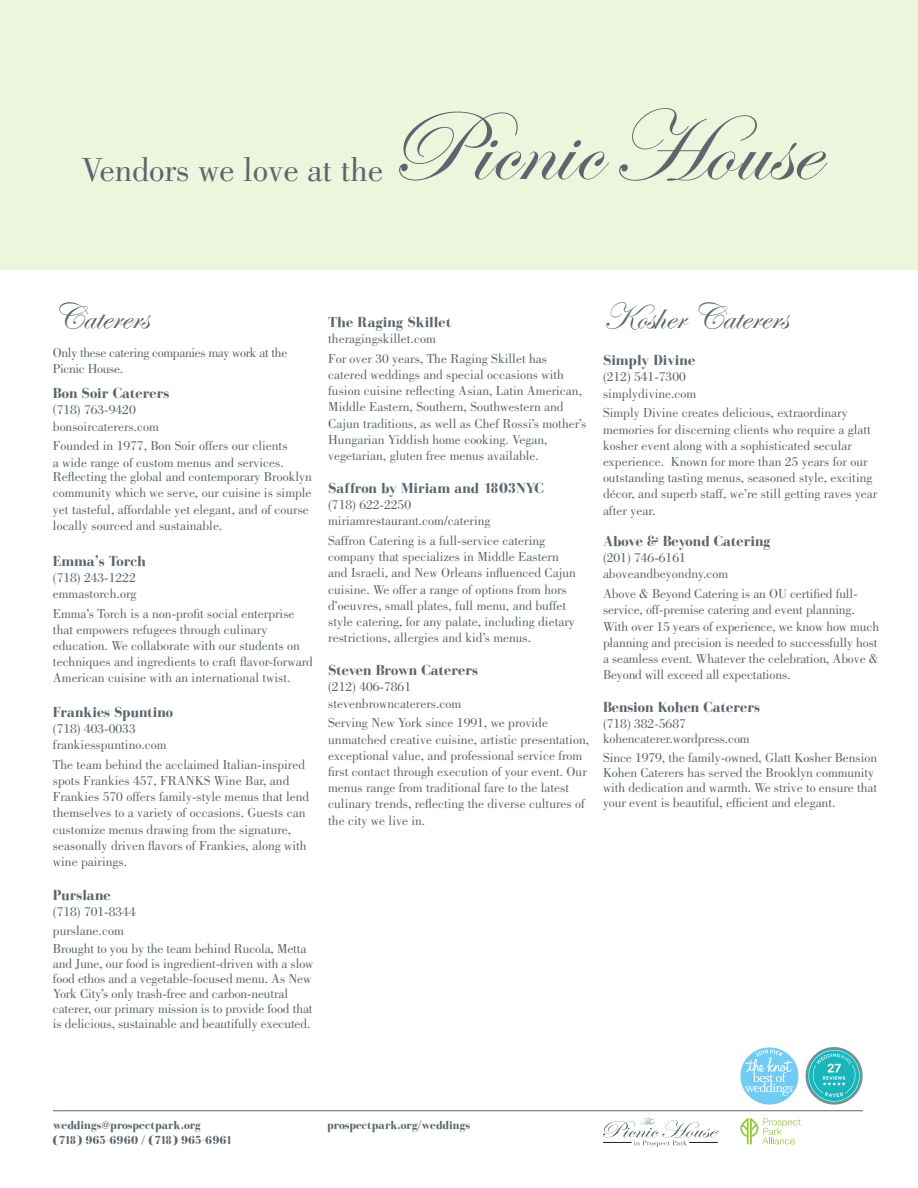
<style>
.page{position:relative;width:918px;height:1188px;background:#fff}
.page>*{position:absolute;margin:0;border:0;box-sizing:border-box;transform-origin:0 0}
.t1{font:37.5px "Edwardian Script ITC";color:#5c666f}
.t2{font:34.5px "Bodoni Std";color:#5c666f}
.t3{font:700 15px "Bodoni FLF";color:#5c666f}
.t4{font:13.5px/16.2px "Bodoni Std";color:#5c666f}
.t5{font:13.5px/16.2px "Bodoni Std";letter-spacing:-.025em;color:#5c666f}
.t6{font:700 12px/15px "Bodoni FLF";color:#5c666f}
</style>
<div class="page">
<hr style="left:53px;top:1110px;width:810px;height:1px;background:#5c666f">
<svg style="left:740px;top:1118px;width:61px;height:26px"></svg>
<div style="left:0;top:0;width:918px;height:270px;background:#eef5dd"></div>
<svg style="left:603px;top:1118px;width:115px;height:29px"></svg>
<svg style="left:399px;top:112px;width:210px;height:69px"></svg>
<svg style="left:619px;top:108px;width:208px;height:73px"></svg>
<img style="left:805px;top:1047px;width:58px;height:58px">
<img style="left:741px;top:1047px;width:57px;height:57px">
<h2 class="t2" style="left:81px;top:150px;width:304px">Vendors we love at the</h2>
<h1 class="t1" style="left:53px;top:296px;width:97px">Caterers</h1>
<p class="t5" style="left:53px;top:345px;width:236px">Only these catering companies may work at the<br>Picnic House.</p>
<p class="t3" style="left:53px;top:385px;width:118px">Bon Soir Caterers</p>
<p class="t4" style="left:53px;top:402px;width:108px">(718) 763-9420 bonsoircaterers.com</p>
<p class="t4" style="left:53px;top:438px;width:236px">Founded in 1977, Bon Soir offers our clients a wide range of custom menus and services.</p>
<p class="t4" style="left:53px;top:469px;width:261px">Reflecting the global and contemporary Brooklyn community which we serve, our cuisine is simple yet tasteful, affordable yet elegant, and of course locally sourced and sustainable.</p>
<p class="t3" style="left:53px;top:552px;width:95px">Emma’s Torch</p>
<p class="t4" style="left:53px;top:569px;width:85px">(718) 243-1222 emmastorch.org</p>
<p class="t4" style="left:53px;top:605px;width:262px">Emma’s Torch is a non-profit social enterprise that empowers refugees through culinary education. We collaborate with our students on techniques and ingredients to craft flavor-forward American cuisine with an international twist.</p>
<p class="t3" style="left:53px;top:704px;width:122px">Frankies Spuntino</p>
<p class="t4" style="left:53px;top:720px;width:115px">(718) 403-0033 frankiesspuntino.com</p>
<p class="t4" style="left:53px;top:756px;width:258px">The team behind the acclaimed Italian-inspired spots Frankies 457, FRANKS Wine Bar, and Frankies 570 offers family-style menus that lend themselves to a variety of occasions. Guests can customize menus drawing from the signature, seasonally driven flavors of Frankies, along with wine pairings.</p>
<p class="t3" style="left:53px;top:887px;width:59px">Purslane</p>
<p class="t4" style="left:53px;top:903px;width:255px;line-height:18.5px">(718) 701-8344<br>purslane.com<br>Brought to you by the team behind Rucola, Metta</p>
<p class="t4" style="left:53px;top:957px;width:262px;line-height:15px">and June, our food is ingredient-driven with a slow food ethos and a vegetable-focused menu. As New York City’s only trash-free and carbon-neutral caterer, our primary mission is to provide food that is delicious, sustainable and beautifully executed.</p>
<p class="t3" style="left:328px;top:314px;width:125px">The Raging Skillet</p>
<p class="t4" style="left:328px;top:329px;width:220px;line-height:19.6px">theragingskillet.com<br>For over 30 years, The Raging Skillet has</p>
<p class="t4" style="left:328px;top:367px;width:260px">catered weddings and special occasions with fusion cuisine reflecting Asian, Latin American, Middle Eastern, Southern, Southwestern and Cajun traditions, as well as Chef Rossi’s mother’s Hungarian Yiddish home cooking. Vegan, vegetarian, gluten free menus available.</p>
<p class="t3" style="left:328px;top:480px;width:217px">Saffron by Miriam and 1803NYC</p>
<p class="t4" style="left:328px;top:497px;width:164px">(718) 622-2250 miriamrestaurant.com/catering</p>
<p class="t4" style="left:328px;top:533px;width:249px">Saffron Catering is a full-service catering company that specializes in Middle Eastern and Israeli, and New Orleans influenced Cajun cuisine. We offer a range of options from hors d’oeuvres, small plates, full menu, and buffet style catering, for any palate, including dietary restrictions, allergies and kid’s menus.</p>
<p class="t3" style="left:328px;top:662px;width:151px">Steven Brown Caterers</p>
<p class="t4" style="left:328px;top:679px;width:135px">(212) 406-7861 stevenbrowncaterers.com</p>
<p class="t4" style="left:328px;top:715px;width:262px">Serving New York since 1991, we provide unmatched creative cuisine, artistic presentation, exceptional value, and professional service from first contact through execution of your event. Our menus range from traditional fare to the latest culinary trends, reflecting the diverse cultures of the city we live in.</p>
<h1 class="t1" style="left:603px;top:296px;width:186px">Kosher Caterers</h1>
<p class="t3" style="left:603px;top:352px;width:94px">Simply Divine</p>
<p class="t4" style="left:603px;top:369px;width:95px">(212) 541-7300 simplydivine.com</p>
<p class="t4" style="left:603px;top:405px;width:276px">Simply Divine creates delicious, extraordinary memories for discerning clients who require a glatt kosher event along with a sophisticated secular experience. Known for more than 25 years for our outstanding tasting menus, seasoned style, exciting décor, and superb staff, we’re still getting raves year after year.</p>
<p class="t3" style="left:603px;top:533px;width:169px">Above &amp; Beyond Catering</p>
<p class="t4" style="left:603px;top:550px;width:127px">(201) 746-6161 aboveandbeyondny.com</p>
<p class="t4" style="left:603px;top:586px;width:278px">Above &amp; Beyond Catering is an OU certified full&shy;service, off-premise catering and event planning.<br>With over 15 years of experience, we know how much planning and precision is needed to successfully host a seamless event. Whatever the celebration, Above &amp; Beyond will exceed all expectations.</p>
<p class="t3" style="left:603px;top:699px;width:159px">Bension Kohen Caterers</p>
<p class="t4" style="left:603px;top:717px;width:148px;line-height:15px">(718) 382-5687 kohencaterer.wordpress.com</p>
<p class="t4" style="left:603px;top:750px;width:276px;line-height:15px">Since 1979, the family-owned, Glatt Kosher Bension Kohen Caterers has served the Brooklyn community with dedication and warmth. We strive to ensure that your event is beautiful, efficient and elegant.</p>
<p class="t6" style="left:53px;top:1117px;width:181px">weddings@prospectpark.org (718) 965-6960 / (718) 965-6961</p>
<p class="t6" style="left:327px;top:1117px;width:144px">prospectpark.org/weddings</p>
</div>
